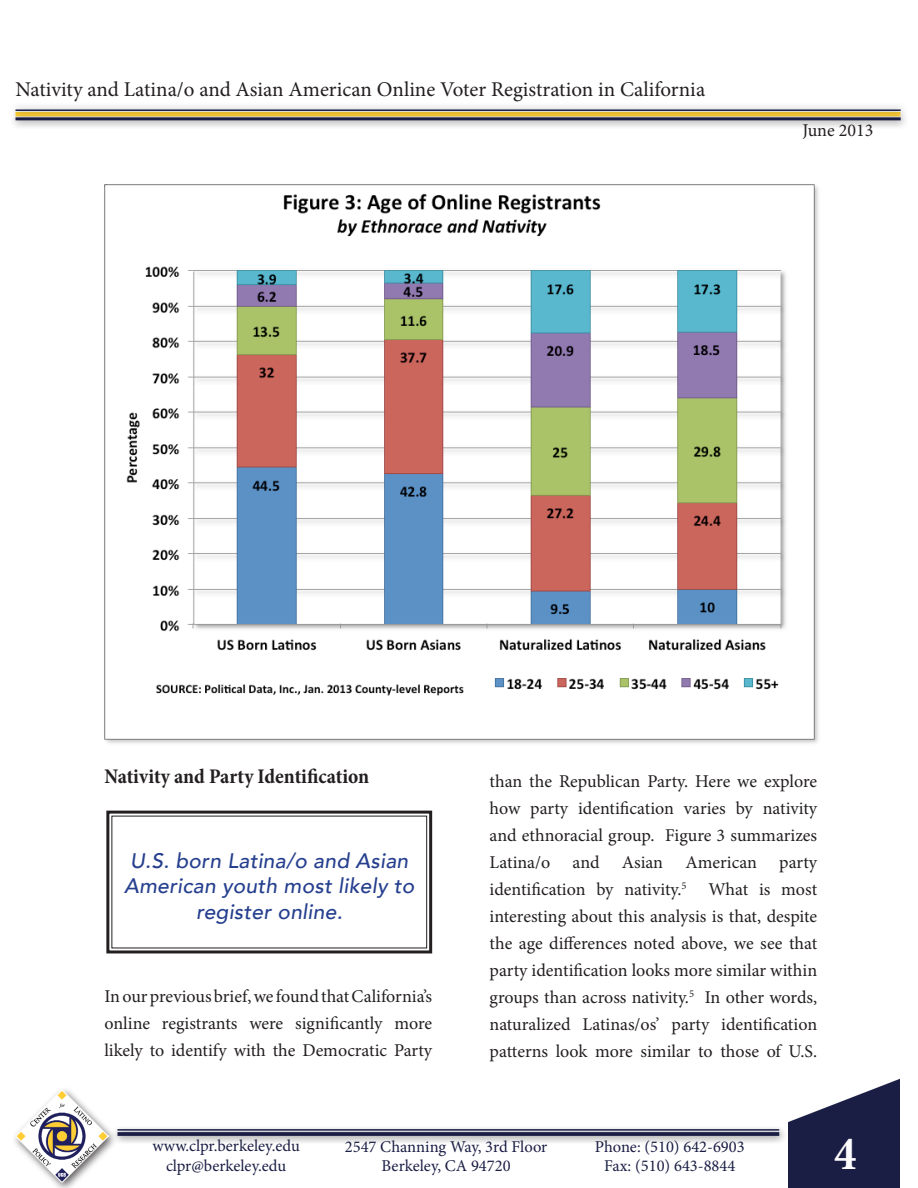
<style>
.page{position:relative;width:918px;height:1188px;background:#fff}
.page>*{position:absolute;margin:0;border:0;box-sizing:border-box;transform-origin:0 0}
.t1{font:700 condensed 48px "Minion Pro";color:#fcfcfc}
.t2{font:21px "Minion Pro";color:#231f20}
.t3{font:italic 500 21px/25.2px "Avenir";letter-spacing:.01em;color:#253f8e;text-align:center}
.t4{font:700 condensed 21px "Minion Pro";letter-spacing:-.005em;color:#231f20}
.t5{font:18px/27px "Minion Pro";color:#231f20;text-align:justify}
.t6{font:16.5px "Minion Pro";color:#1a1e44}
</style>
<div class="page">
<div style="left:11px;top:1086px;width:107px;height:102px;background:#231f20;opacity:.75"></div>
<img style="left:15px;top:1089px;width:93px;height:93px">
<img style="left:788px;top:1078px;width:112px;height:110px">
<div style="left:111px;top:1125px;width:677px;height:20px;background:#231f20;opacity:.75"></div>
<svg style="left:118px;top:1132px;width:661px;height:4px;background:#24274b"></svg>
<hr style="left:117px;top:1129px;width:662px;height:2px;background:#1a1e44">
<div style="left:9px;top:110px;width:901px;height:20px;background:#231f20;opacity:.75"></div>
<div style="left:9px;top:102px;width:900px;height:18px;background:#231f20;opacity:.75"></div>
<hr style="left:16px;top:109px;width:885px;height:2px;background:#1a1e44">
<svg style="left:106px;top:810px;width:327px;height:144px"></svg>
<img style="left:104px;top:184px;width:715px;height:560px">
<p class="t2" style="left:16px;top:75px;width:691px">Nativity and Latina/o and Asian American Online Voter Registration in California</p>
<p class="t5" style="left:802px;top:117px;width:72px">June 2013</p>
<p class="t4" style="left:104px;top:762px;width:266px">Nativity and Party Identification</p>
<p class="t3" style="left:124px;top:849px;width:292px">U.S. born Latina/o and Asian<br>American youth most likely to register online.</p>
<p class="t5" style="left:104px;top:983px;width:329px">In our previous brief, we found that California’s online registrants were significantly more likely to identify with the Democratic Party</p>
<p class="t5" style="left:490px;top:768px;width:329px">than the Republican Party. Here we explore how party identification varies by nativity and ethnoracial group. Figure 3 summarizes Latina/o and Asian American party identification by nativity.<sup>5</sup> What is most interesting about this analysis is that, despite the age differences noted above, we see that party identification looks more similar within groups than across nativity.<sup>5</sup> In other words, naturalized Latinas/os’ party identification patterns look more similar to those of U.S.</p>
<p class="t6" style="left:152px;top:1135px;width:149px">www.clpr.berkeley.edu</p>
<p class="t6" style="left:166px;top:1154px;width:122px">clpr@berkeley.edu</p>
<p class="t6" style="left:345px;top:1135px;width:204px">2547 Channing Way, 3rd Floor</p>
<p class="t6" style="left:382px;top:1155px;width:130px">Berkeley, CA 94720</p>
<p class="t6" style="left:595px;top:1135px;width:151px">Phone: (510) 642-6903</p>
<p class="t6" style="left:604px;top:1155px;width:133px">Fax: (510) 643-8844</p>
<p class="t1" style="left:834px;top:1121px;width:24px">4</p>
</div>
